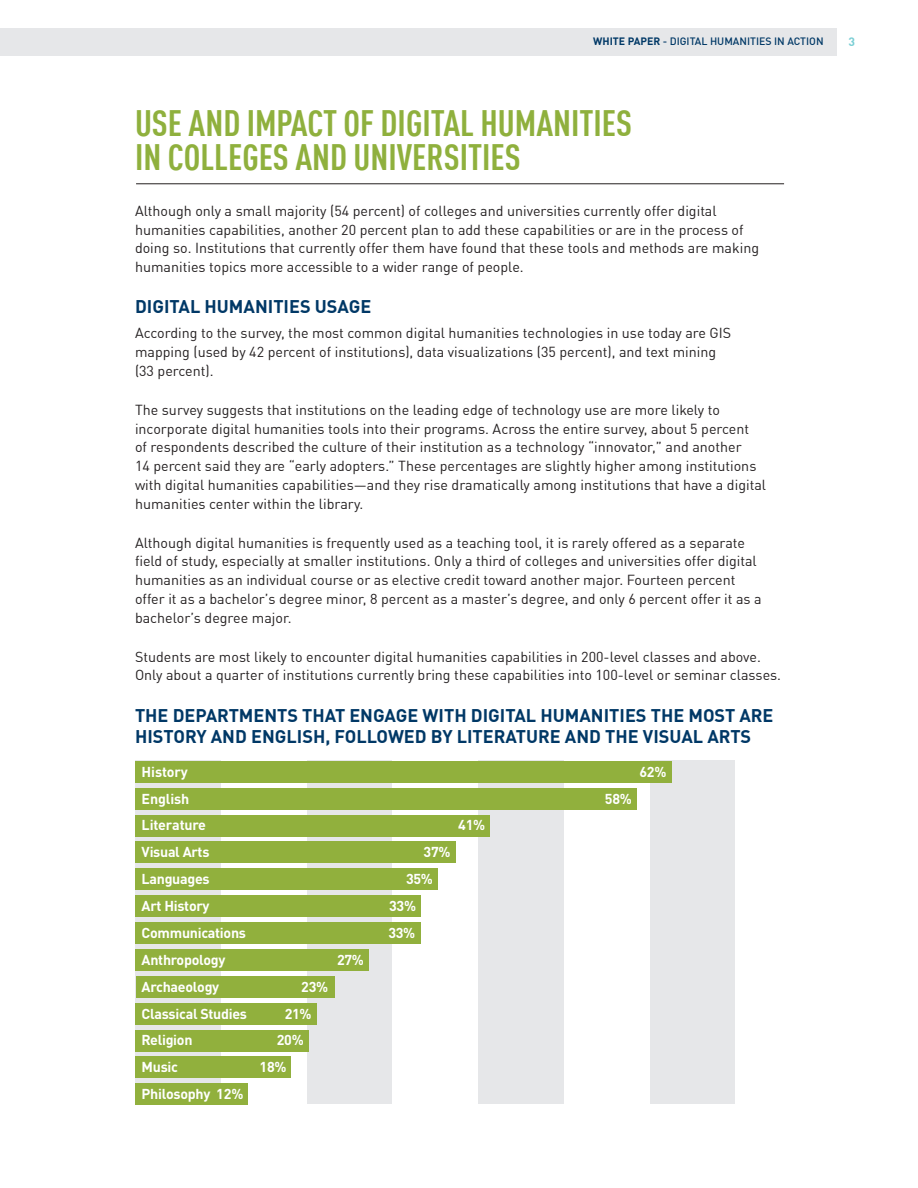
<style>
.page{position:relative;width:918px;height:1188px;background:#fff}
.page>*{position:absolute;margin:0;border:0;box-sizing:border-box;transform-origin:0 0}
.heading_1{font:700 condensed 36px/34.5px "DIN Offc";color:#8fb03d}
.subhead{font:700 18px/21px "DIN Offc";color:#003866}
.body{font:14.25px/18.8px "DIN Offc";color:#231f20}
.t1{font:700 14.25px "DIN Offc";letter-spacing:-.02em;color:#fff}
.t2{font:700 12px "DIN Offc";color:#79ced4}
.t3{font:500 10.5px "DIN Offc";color:#003866}
.s1{font-weight:700}
</style>
<div class="page">
<div style="left:0;top:28px;width:837px;height:27px;background:#e6e7e9"></div>
<div style="left:135px;top:760px;width:86px;height:344px;background:#e6e7e9"></div>
<div style="left:307px;top:760px;width:85px;height:344px;background:#e6e7e9"></div>
<div style="left:478px;top:760px;width:86px;height:344px;background:#e6e7e9"></div>
<div style="left:649px;top:760px;width:86px;height:344px;background:#e6e7e9"></div>
<div style="left:136px;top:1083px;width:112px;height:22px;background:#91b03d"></div>
<div style="left:136px;top:1057px;width:155px;height:21px;background:#91b03d"></div>
<div style="left:136px;top:1030px;width:173px;height:21px;background:#91b03d"></div>
<div style="left:136px;top:1003px;width:181px;height:22px;background:#91b03d"></div>
<div style="left:136px;top:976px;width:199px;height:22px;background:#91b03d"></div>
<div style="left:136px;top:949px;width:233px;height:22px;background:#91b03d"></div>
<div style="left:136px;top:922px;width:285px;height:22px;background:#91b03d"></div>
<div style="left:136px;top:895px;width:285px;height:22px;background:#91b03d"></div>
<div style="left:136px;top:868px;width:302px;height:22px;background:#91b03d"></div>
<div style="left:136px;top:842px;width:320px;height:21px;background:#91b03d"></div>
<div style="left:136px;top:815px;width:354px;height:21px;background:#91b03d"></div>
<div style="left:136px;top:788px;width:501px;height:22px;background:#91b03d"></div>
<div style="left:136px;top:761px;width:536px;height:22px;background:#91b03d"></div>
<hr style="left:136px;top:184px;width:648px;height:1px;background:#231f20">
<p class="t3" style="left:593px;top:35px;width:232px"><span class="s1">WHITE PAPER</span> - DIGITAL HUMANITIES IN ACTION</p>
<p class="t2" style="left:848px;top:33px;width:8px">3</p>
<p class="heading_1" style="left:135px;top:105px;width:499px">USE AND IMPACT OF DIGITAL HUMANITIES<br>IN COLLEGES AND UNIVERSITIES</p>
<p class="body" style="left:135px;top:201px;width:626px">Although only a small majority (54 percent) of colleges and universities currently offer digital humanities capabilities, another 20 percent plan to add these capabilities or are in the process of doing so. Institutions that currently offer them have found that these tools and methods are making humanities topics more accessible to a wider range of people.</p>
<p class="subhead" style="left:135px;top:296px;width:238px">DIGITAL HUMANITIES USAGE</p>
<p class="body" style="left:135px;top:324px;width:598px">According to the survey, the most common digital humanities technologies in use today are GIS mapping (used by 42 percent of institutions), data visualizations (35 percent), and text mining (33 percent).</p>
<p class="body" style="left:135px;top:401px;width:633px">The survey suggests that institutions on the leading edge of technology use are more likely to incorporate digital humanities tools into their programs. Across the entire survey, about 5 percent<br>of respondents described the culture of their institution as a technology “innovator,” and another<br>14 percent said they are “early adopters.” These percentages are slightly higher among institutions with digital humanities capabilities—and they rise dramatically among institutions that have a digital humanities center within the library.</p>
<p class="body" style="left:135px;top:533px;width:628px">Although digital humanities is frequently used as a teaching tool, it is rarely offered as a separate field of study, especially at smaller institutions. Only a third of colleges and universities offer digital humanities as an individual course or as elective credit toward another major. Fourteen percent offer it as a bachelor’s degree minor, 8 percent as a master’s degree, and only 6 percent offer it as a bachelor’s degree major.</p>
<p class="body" style="left:135px;top:647px;width:648px">Students are most likely to encounter digital humanities capabilities in 200-level classes and above.<br>Only about a quarter of institutions currently bring these capabilities into 100-level or seminar classes.</p>
<p class="subhead" style="left:135px;top:705px;width:640px">THE DEPARTMENTS THAT ENGAGE WITH DIGITAL HUMANITIES THE MOST ARE<br>HISTORY AND ENGLISH, FOLLOWED BY LITERATURE AND THE VISUAL ARTS</p>
<p class="t1" style="left:142px;top:762px;width:48px">History</p>
<p class="t1" style="left:639px;top:762px;width:29px">62%</p>
<p class="t1" style="left:142px;top:789px;width:49px">English</p>
<p class="t1" style="left:605px;top:789px;width:29px">58%</p>
<p class="t1" style="left:142px;top:816px;width:66px">Literature</p>
<p class="t1" style="left:458px;top:816px;width:29px">41%</p>
<p class="t1" style="left:142px;top:843px;width:69px">Visual Arts</p>
<p class="t1" style="left:424px;top:843px;width:28px">37%</p>
<p class="t1" style="left:142px;top:870px;width:70px">Languages</p>
<p class="t1" style="left:406px;top:870px;width:28px">35%</p>
<p class="t1" style="left:142px;top:896px;width:70px">Art History</p>
<p class="t1" style="left:389px;top:896px;width:28px">33%</p>
<p class="t1" style="left:142px;top:923px;width:106px">Communications</p>
<p class="t1" style="left:388px;top:923px;width:28px">33%</p>
<p class="t1" style="left:142px;top:950px;width:85px">Anthropology</p>
<p class="t1" style="left:337px;top:950px;width:28px">27%</p>
<p class="t1" style="left:142px;top:977px;width:79px">Archaeology</p>
<p class="t1" style="left:301px;top:977px;width:28px">23%</p>
<p class="t1" style="left:142px;top:1004px;width:107px">Classical Studies</p>
<p class="t1" style="left:285px;top:1004px;width:28px">21%</p>
<p class="t1" style="left:142px;top:1031px;width:52px">Religion</p>
<p class="t1" style="left:277px;top:1031px;width:28px">20%</p>
<p class="t1" style="left:142px;top:1058px;width:38px">Music</p>
<p class="t1" style="left:260px;top:1058px;width:28px">18%</p>
<p class="t1" style="left:142px;top:1085px;width:103px">Philosophy 12%</p>
</div>
